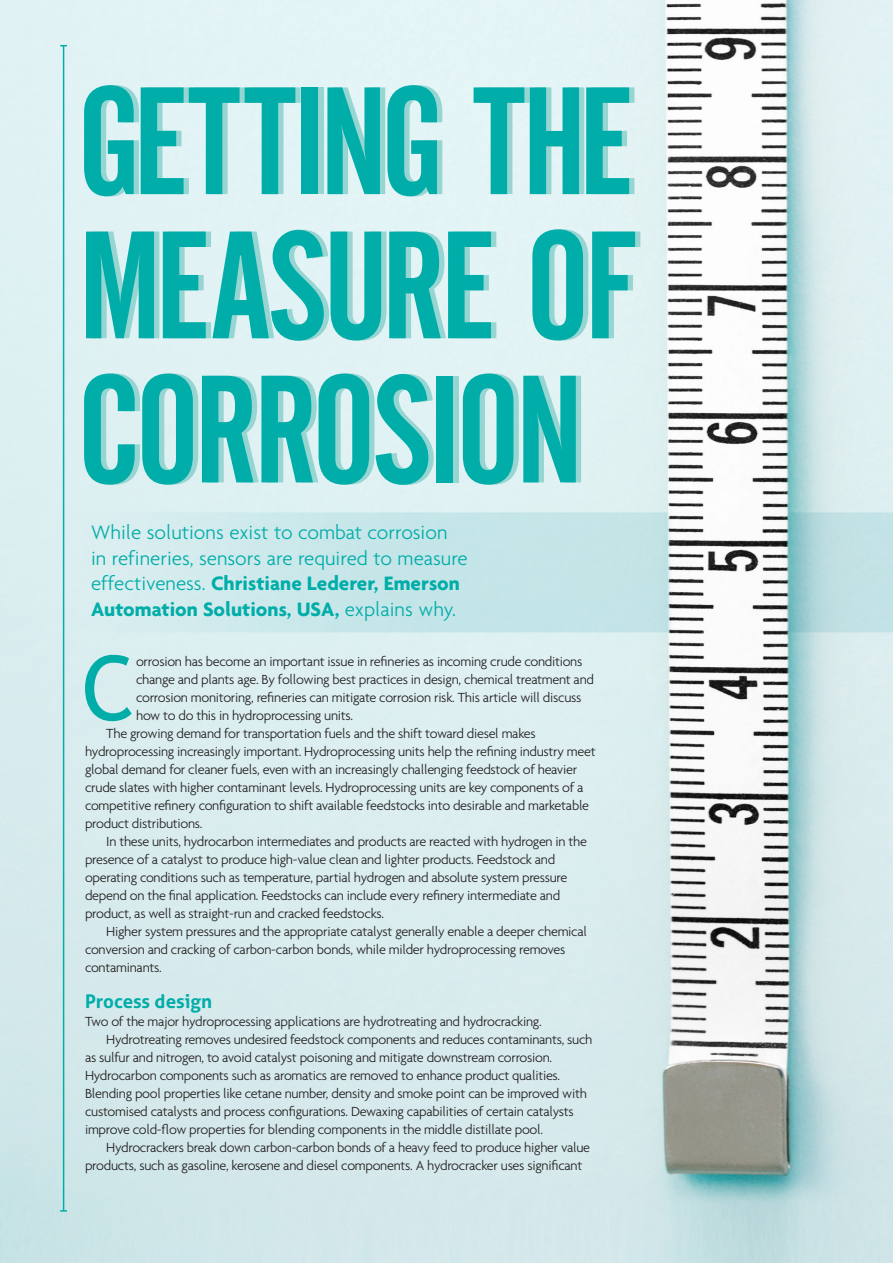
<style>
.page{position:relative;width:893px;height:1263px;background:#fff}
.page>*{position:absolute;margin:0;border:0;box-sizing:border-box;transform-origin:0 0}
.Headline{font:151.05px/144.1px "Alternate Gothic No 2 BT";letter-spacing:-.03em;color:#00ada8;text-align:justify}
.Paragraph_Style_1{font:89.7px "Trebuchet MS";color:#00ada8}
.Underhead{font:300 21px/25.5px "Agenda";color:#00ada8}
.Sub_1{font:700 18.75px "Aller";color:#00ada8}
.Body_Text{font:300 14.25px/18px "Agenda";letter-spacing:-.02em;color:#231f20}
.Paragraph_Style_1-2{font:300 14.25px/18px "Agenda";letter-spacing:-.02em;color:#231f20}
.Paragraph_1{font:300 14.25px "Agenda";letter-spacing:-.02em;color:#231f20}
.s1{font-weight:700}
</style>
<div class="page">
<img style="left:0;top:0;width:893px;height:1263px">
<hr style="left:63px;top:46px;width:1px;height:1165px;background:#00ada8">
<p class="Headline" style="left:78px;top:72px;width:558px">GETTING THE MEASURE OF CORROSION</p>
<p class="Underhead" style="left:91px;top:519px;width:378px">While solutions exist to combat corrosion in refineries, sensors are required to measure effectiveness. <span class="s1">Christiane Lederer, Emerson Automation Solutions, USA,</span> explains why.</p>
<p class="Paragraph_Style_1" style="left:82px;top:635px;width:55px">C</p>
<p class="Paragraph_Style_1-2" style="left:136px;top:652px;width:459px">orrosion has become an important issue in refineries as incoming crude conditions change and plants age. By following best practices in design, chemical treatment and corrosion monitoring, refineries can mitigate corrosion risk. This article will discuss how to do this in hydroprocessing units.</p>
<p class="Body_Text" style="left:85px;top:724px;width:512px;text-indent:21px">The growing demand for transportation fuels and the shift toward diesel makes hydroprocessing increasingly important. Hydroprocessing units help the refining industry meet global demand for cleaner fuels, even with an increasingly challenging feedstock of heavier crude slates with higher contaminant levels. Hydroprocessing units are key components of a competitive refinery configuration to shift available feedstocks into desirable and marketable product distributions.</p>
<p class="Body_Text" style="left:85px;top:832px;width:503px;text-indent:21px">In these units, hydrocarbon intermediates and products are reacted with hydrogen in the presence of a catalyst to produce high-value clean and lighter products. Feedstock and operating conditions such as temperature, partial hydrogen and absolute system pressure depend on the final application. Feedstocks can include every refinery intermediate and product, as well as straight-run and cracked feedstocks.</p>
<p class="Body_Text" style="left:85px;top:922px;width:504px;text-indent:21px">Higher system pressures and the appropriate catalyst generally enable a deeper chemical conversion and cracking of carbon-carbon bonds, while milder hydroprocessing removes contaminants.</p>
<p class="Sub_1" style="left:85px;top:990px;width:129px">Process design</p>
<p class="Paragraph_1" style="left:85px;top:1013px;width:458px">Two of the major hydroprocessing applications are hydrotreating and hydrocracking.</p>
<p class="Body_Text" style="left:85px;top:1030px;width:509px;text-indent:21px">Hydrotreating removes undesired feedstock components and reduces contaminants, such as sulfur and nitrogen, to avoid catalyst poisoning and mitigate downstream corrosion.<br>Hydrocarbon components such as aromatics are removed to enhance product qualities.<br>Blending pool properties like cetane number, density and smoke point can be improved with customised catalysts and process configurations. Dewaxing capabilities of certain catalysts improve cold-flow properties for blending components in the middle distillate pool.</p>
<p class="Body_Text" style="left:85px;top:1138px;width:507px;text-indent:21px">Hydrocrackers break down carbon-carbon bonds of a heavy feed to produce higher value products, such as gasoline, kerosene and diesel components. A hydrocracker uses significant</p>
</div>
